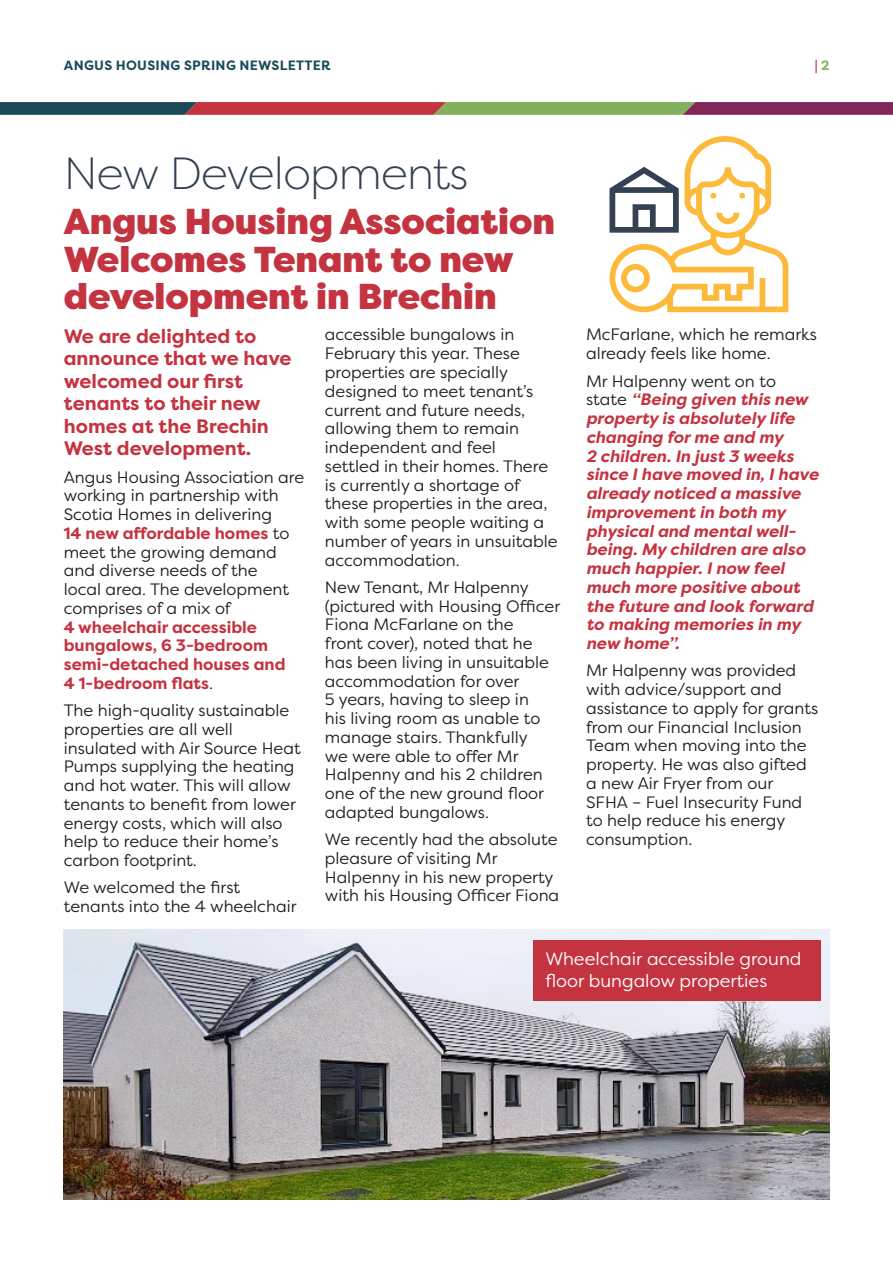
<style>
.page{position:relative;width:893px;height:1263px;background:#fff}
.page>*{position:absolute;margin:0;border:0;box-sizing:border-box;transform-origin:0 0}
.t1{font:300 45px "Filson Pro";letter-spacing:-.015em;color:#334153}
.t2{font:900 36px/37.5px "Filson Pro";color:#c43340}
.t3{font:700 19.5px/22.5px "Filson Pro";color:#c43340}
.t4{font:18px/21.6px "Filson Pro";color:#fff}
.t5{font:16.5px/18.8px "Filson Pro";color:#231f20}
.t6{font:italic 700 16.5px/18.8px "Filson Pro";color:#c53240}
.t7{font:700 13.5px "Filson Pro";letter-spacing:.02em;color:#1c4a59}
.t8{font:700 13.5px "Filson Pro";color:#c53240}
.s1{color:#82b05c}
.s2{font-weight:700;color:#c43340}
.s3{font-weight:400;font-style:normal;color:#231f20}
</style>
<div class="page">
<svg style="left:0;top:102px;width:893px;height:13px;background:#815a56"></svg>
<svg style="left:609px;top:136px;width:179px;height:176px"></svg>
<img style="left:64px;top:929px;width:765px;height:270px">
<div style="left:534px;top:940px;width:287px;height:61px;background:#c43340"></div>
<p class="t7" style="left:64px;top:56px;width:268px">ANGUS HOUSING SPRING NEWSLETTER</p>
<p class="t8" style="left:815px;top:56px;width:16px">|<span class="s1">2</span></p>
<p class="t1" style="left:64px;top:144px;width:406px">New Developments</p>
<p class="t2" style="left:64px;top:204px;width:493px">Angus Housing Association<br>Welcomes Tenant to new development in Brechin</p>
<p class="t3" style="left:64px;top:325px;width:229px">We are delighted to announce that we have welcomed our first tenants to their new homes at the Brechin<br>West development.</p>
<p class="t5" style="left:64px;top:467px;width:242px">Angus Housing Association are working in partnership with<br>Scotia Homes in delivering<br><span class="s2">14 new affordable homes</span> to meet the growing demand and diverse needs of the<br>local area. The development comprises of a mix of<br><span class="s2">4 wheelchair accessible bungalows, 6 3-bedroom semi-detached houses and<br>4 1-bedroom flats</span>.</p>
<p class="t5" style="left:64px;top:700px;width:238px">The high-quality sustainable properties are all well insulated with Air Source Heat<br>Pumps supplying the heating and hot water. This will allow tenants to benefit from lower energy costs, which will also help to reduce their home’s carbon footprint.</p>
<p class="t5" style="left:64px;top:878px;width:234px">We welcomed the first tenants into the 4 wheelchair</p>
<p class="t5" style="left:325px;top:325px;width:234px">accessible bungalows in<br>February this year. These properties are specially designed to meet tenant’s current and future needs, allowing them to remain independent and feel<br>settled in their homes. There is currently a shortage of these properties in the area, with some people waiting a number of years in unsuitable accommodation.</p>
<p class="t5" style="left:325px;top:577px;width:237px">New Tenant, Mr Halpenny (pictured with Housing Officer<br>Fiona McFarlane on the<br>front cover), noted that he has been living in unsuitable accommodation for over<br>5 years, having to sleep in<br>his living room as unable to manage stairs. Thankfully<br>we were able to offer Mr<br>Halpenny and his 2 children one of the new ground floor adapted bungalows.</p>
<p class="t5" style="left:325px;top:829px;width:236px">We recently had the absolute pleasure of visiting Mr<br>Halpenny in his new property with his Housing Officer Fiona</p>
<p class="t5" style="left:586px;top:325px;width:232px">McFarlane, which he remarks already feels like home.</p>
<p class="t6" style="left:586px;top:372px;width:234px"><span class="s3">Mr Halpenny went on to state</span> “Being given this new property is absolutely life changing for me and my<br>2 children. In just 3 weeks since I have moved in, I have already noticed a massive improvement in both my physical and mental well&shy;being. My children are also much happier. I now feel much more positive about the future and look forward to making memories in my new home”.</p>
<p class="t5" style="left:586px;top:661px;width:234px">Mr Halpenny was provided with advice/support and assistance to apply for grants from our Financial Inclusion<br>Team when moving into the property. He was also gifted a new Air Fryer from our<br>SFHA – Fuel Insecurity Fund to help reduce his energy consumption.</p>
<p class="t4" style="left:545px;top:947px;width:258px">Wheelchair accessible ground floor bungalow properties</p>
</div>
